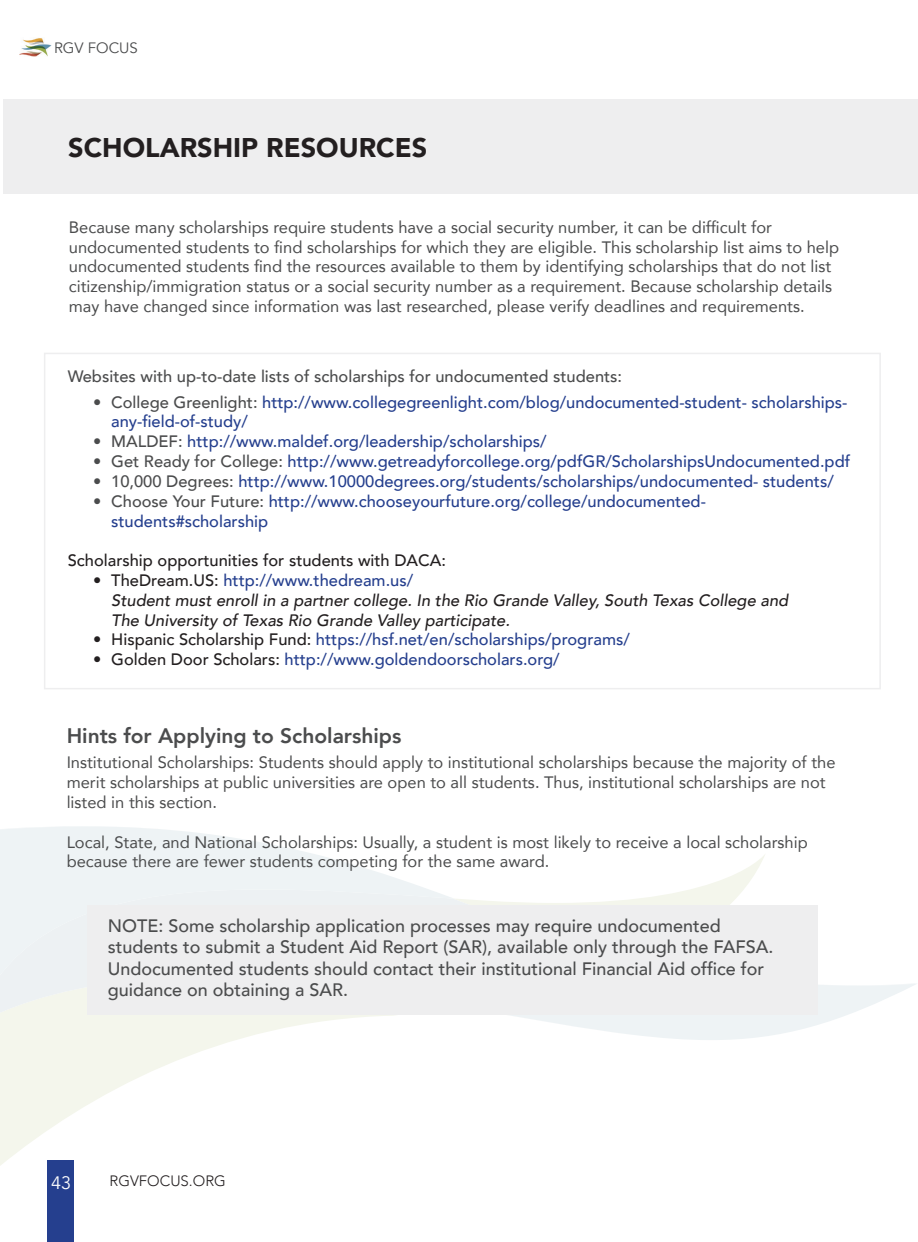
<style>
.page{position:relative;width:918px;height:1242px;background:#fff}
.page>*{position:absolute;margin:0;border:0;box-sizing:border-box;transform-origin:0 0}
.t1{font:900 27px "Avenir";color:#231f20}
.t2{font:800 21px "Avenir";color:#4b4c4d}
.t3{font:500 18px/21.6px "Avenir";color:#4b4c4d}
.t4{font:18px "Avenir";color:#fff}
.t5{font:16.5px/19.8px "Avenir";color:#4b4c4d}
.t6{font:500 16.5px/19.8px "Avenir";color:#253f8e}
.t7{font:italic 500 16.5px/19.8px "Avenir";color:#231f20}
.t8{font:500 16.5px "Avenir";color:#4b4c4d}
.t9{font:500 16.5px "Avenir";color:#231f20}
.t10{font:300 15px "Avenir";color:#231f20}
.t11{font:15px "Avenir";color:#4b4c4d}
.s1{color:#4b4c4d}
.s2{font-style:normal}
.s3{font-style:normal;color:#253f8e}
.s4{color:#231f20}
</style>
<div class="page">
<div style="left:47px;top:1161px;width:27px;height:81px;background:#253f8e"></div>
<img style="left:19px;top:38px;width:33px;height:19px">
<svg style="left:0;top:1040px;width:235px;height:126px"></svg>
<svg style="left:0;top:826px;width:916px;height:214px"></svg>
<div style="left:87px;top:905px;width:731px;height:110px;background:#eeeeef"></div>
<div style="left:3px;top:99px;width:915px;height:94px;background:#eeeeef"></div>
<div style="left:44px;top:353px;width:837px;height:336px;border:2px solid #eeeeef"></div>
<p class="t11" style="left:54px;top:38px;width:85px">RGV FOCUS</p>
<h1 class="t1" style="left:68px;top:124px;width:360px">SCHOLARSHIP RESOURCES</h1>
<p class="t5" style="left:69px;top:217px;width:772px">Because many scholarships require students have a social security number, it can be difficult for undocumented students to find scholarships for which they are eligible. This scholarship list aims to help undocumented students find the resources available to them by identifying scholarships that do not list citizenship/immigration status or a social security number as a requirement. Because scholarship details may have changed since information was last researched, please verify deadlines and requirements.</p>
<p class="t8" style="left:68px;top:362px;width:556px">Websites with up-to-date lists of scholarships for undocumented students:</p>
<p class="t6" style="left:111px;top:391px;width:738px;text-indent:-18px"><span class="s1">• College Greenlight:</span> http://www.collegegreenlight.com/blog/undocumented-student- scholarships&shy;any-field-of-study/</p>
<p class="t6" style="left:93px;top:431px;width:455px"><span class="s1">• MALDEF:</span> http://www.maldef.org/leadership/scholarships/</p>
<p class="t6" style="left:93px;top:451px;width:759px"><span class="s1">• Get Ready for College:</span> http://www.getreadyforcollege.org/pdfGR/ScholarshipsUndocumented.pdf</p>
<p class="t6" style="left:93px;top:470px;width:742px"><span class="s1">• 10,000 Degrees:</span> http://www.10000degrees.org/students/scholarships/undocumented- students/</p>
<p class="t6" style="left:111px;top:490px;width:596px;text-indent:-18px"><span class="s1">• Choose Your Future:</span> http://www.chooseyourfuture.org/college/undocumented&shy;students#scholarship</p>
<p class="t9" style="left:68px;top:546px;width:380px">Scholarship opportunities for students with DACA:</p>
<p class="t7" style="left:111px;top:571px;width:679px;text-indent:-18px"><span class="s2">• TheDream.US:</span> <span class="s3">http://www.thedream.us/<br></span>Student must enroll in a partner college. In the Rio Grande Valley, South Texas College and<br>The University of Texas Rio Grande Valley participate.</p>
<p class="t6" style="left:93px;top:629px;width:538px"><span class="s4">• Hispanic Scholarship Fund:</span> https://hsf.net/en/scholarships/programs/</p>
<p class="t6" style="left:93px;top:649px;width:468px"><span class="s4">• Golden Door Scholars:</span> http://www.goldendoorscholars.org/</p>
<p class="t2" style="left:67px;top:719px;width:336px">Hints for Applying to Scholarships</p>
<p class="t5" style="left:67px;top:752px;width:770px">Institutional Scholarships: Students should apply to institutional scholarships because the majority of the merit scholarships at public universities are open to all students. Thus, institutional scholarships are not listed in this section.</p>
<p class="t5" style="left:67px;top:832px;width:743px">Local, State, and National Scholarships: Usually, a student is most likely to receive a local scholarship because there are fewer students competing for the same award.</p>
<p class="t3" style="left:108px;top:914px;width:667px">NOTE: Some scholarship application processes may require undocumented students to submit a Student Aid Report (SAR), available only through the FAFSA.<br>Undocumented students should contact their institutional Financial Aid office for guidance on obtaining a SAR.</p>
<p class="t4" style="left:51px;top:1172px;width:22px">43</p>
<p class="t10" style="left:110px;top:1172px;width:118px">RGVFOCUS.ORG</p>
</div>
